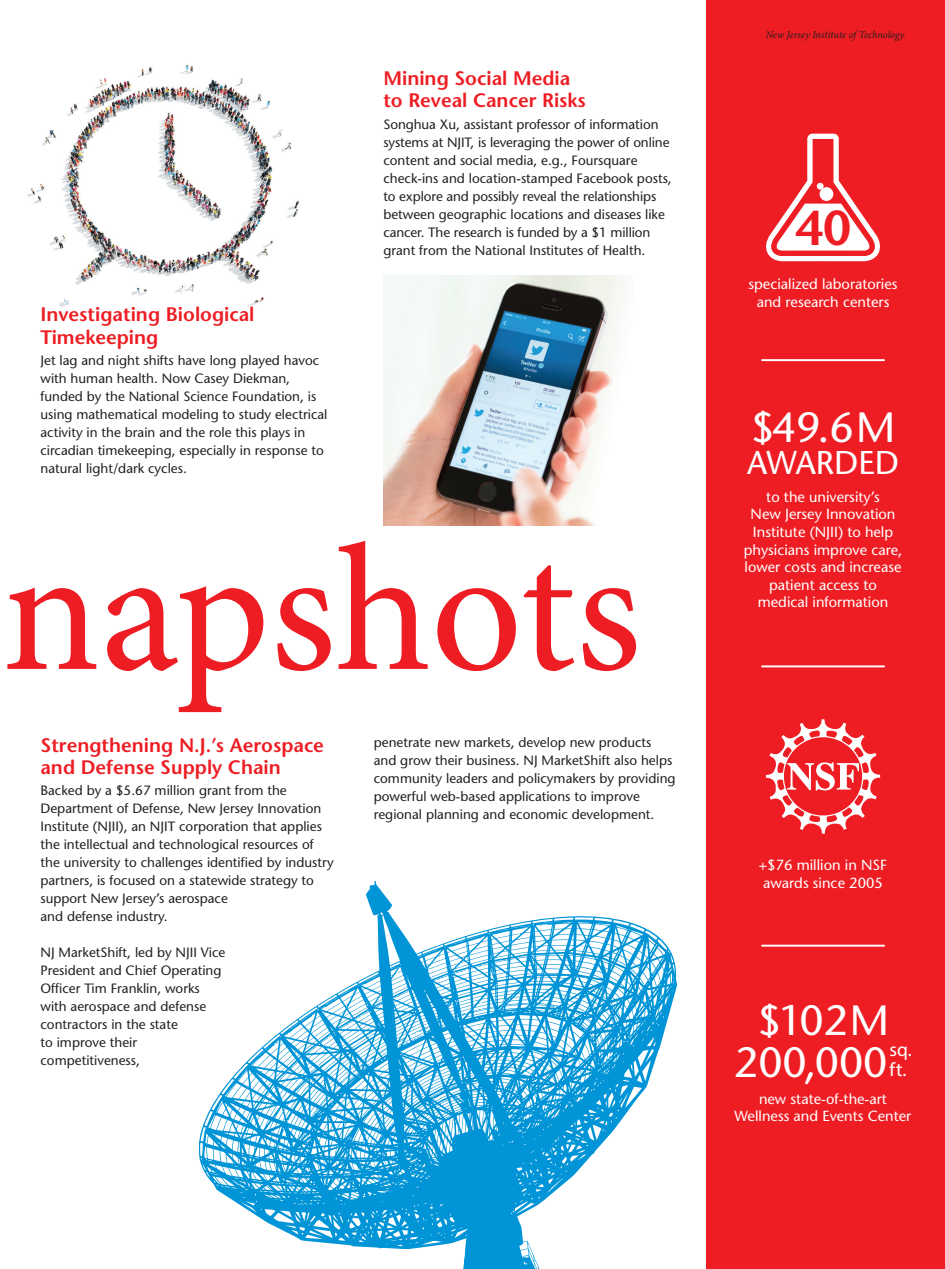
<style>
.page{position:relative;width:945px;height:1269px;background:#fff}
.page>*{position:absolute;margin:0;border:0;box-sizing:border-box;transform-origin:0 0}
.t1{font:180px "Minion Pro";letter-spacing:-.005em;color:#ee1d23}
.t2{font:600 48.9px "Stone Sans Std";color:#ee1d23}
.t3{font:500 42.3px/41.4px "Stone Sans Std";color:#fff;text-align:center}
.t4{font:500 32.85px "Stone Sans Std";color:#fff}
.Blurb_Heads{font:600 19.5px/22.5px "Stone Sans Std";color:#ee1d23}
.Blurb_Heads_copy{font:600 19.5px/22.5px "Stone Sans Std";color:#ee1d23}
.t5{font:19.35px/19.2px "Myriad Pro";color:#fff}
.t6{font:500 14.7px/17.5px "Stone Sans Std";color:#fff;text-align:center}
.Blurbs{font:500 13.5px/18px "Stone Sans Std";color:#231f20}
.Notice_Right{font:italic 10.5px "Minion Pro";letter-spacing:-.01em;color:#231f20}
</style>
<div class="page">
<img style="left:27px;top:64px;width:272px;height:243px">
<div style="left:706px;top:0;width:239px;height:1269px;background:#ee1d23"></div>
<hr style="left:762px;top:665px;width:122px;height:2px;background:#fff">
<hr style="left:762px;top:945px;width:122px;height:2px;background:#fff">
<hr style="left:762px;top:359px;width:122px;height:2px;background:#fff">
<svg style="left:766px;top:719px;width:114px;height:115px"></svg>
<svg style="left:766px;top:134px;width:115px;height:127px"></svg>
<div style="left:817px;top:183px;width:7px;height:7px;background:#fff;border-radius:50%"></div>
<div style="left:820px;top:187px;width:13px;height:14px;background:#fff;border-radius:50%"></div>
<img style="left:383px;top:275px;width:239px;height:251px">
<svg style="left:199px;top:880px;width:478px;height:389px"></svg>
<svg style="left:417px;top:1034px;width:7px;height:4px"></svg>
<svg style="left:535px;top:1259px;width:4px;height:10px"></svg>
<svg style="left:414px;top:1250px;width:51px;height:19px"></svg>
<p class="Blurb_Heads" style="left:40px;top:303px;width:216px">Investigating Biological<br>Timekeeping</p>
<p class="Blurbs" style="left:40px;top:352px;width:289px">Jet lag and night shifts have long played havoc with human health. Now Casey Diekman, funded by the National Science Foundation, is using mathematical modeling to study electrical activity in the brain and the role this plays in circadian timekeeping, especially in response to natural light/dark cycles.</p>
<p class="Blurb_Heads" style="left:383px;top:67px;width:204px">Mining Social Media to Reveal Cancer Risks</p>
<p class="Blurbs" style="left:383px;top:115px;width:290px">Songhua Xu, assistant professor of information systems at NJIT, is leveraging the power of online content and social media, e.g., Foursquare check-ins and location-stamped Facebook posts, to explore and possibly reveal the relationships between geographic locations and diseases like cancer. The research is funded by a $1 million grant from the National Institutes of Health.</p>
<h1 class="t1" style="left:2px;top:491px;width:641px">napshots</h1>
<p class="Blurb_Heads_copy" style="left:40px;top:734px;width:285px">Strengthening N.J.’s Aerospace and Defense Supply Chain</p>
<p class="Blurbs" style="left:40px;top:782px;width:295px">Backed by a $5.67 million grant from the Department of Defense, New Jersey Innovation Institute (NJII), an NJIT corporation that applies the intellectual and technological resources of the university to challenges identified by industry partners, is focused on a statewide strategy to support New Jersey’s aerospace<br>and defense industry.</p>
<p class="Blurbs" style="left:40px;top:944px;width:186px">NJ MarketShift, led by NJII Vice<br>President and Chief Operating<br>Officer Tim Franklin, works with aerospace and defense contractors in the state<br>to improve their competitiveness,</p>
<p class="Blurbs" style="left:374px;top:734px;width:303px">penetrate new markets, develop new products and grow their business. NJ MarketShift also helps community leaders and policymakers by providing powerful web-based applications to improve regional planning and economic development.</p>
<p class="Notice_Right" style="left:766px;top:28px;width:140px">New Jersey Institute of Technology</p>
<p class="t2" style="left:795px;top:199px;width:58px">40</p>
<p class="t6" style="left:749px;top:276px;width:151px">specialized laboratories and research centers</p>
<p class="t3" style="left:751px;top:406px;width:146px">$49.6M</p>
<p class="t4" style="left:747px;top:443px;width:153px">AWARDED</p>
<p class="t6" style="left:744px;top:488px;width:160px">to the university’s<br>New Jersey Innovation<br>Institute (NJII) to help physicians improve care, lower costs and increase patient access to medical information</p>
<p class="t6" style="left:759px;top:856px;width:130px;text-align:left">+$76 million in NSF awards since 2005</p>
<p class="t3" style="left:734px;top:1000px;width:156px">$102M<br>200,000</p>
<p class="t5" style="left:890px;top:1040px;width:24px">sq. ft.</p>
<p class="t6" style="left:735px;top:1090px;width:178px">new state-of-the-art<br>Wellness and Events Center</p>
</div>
